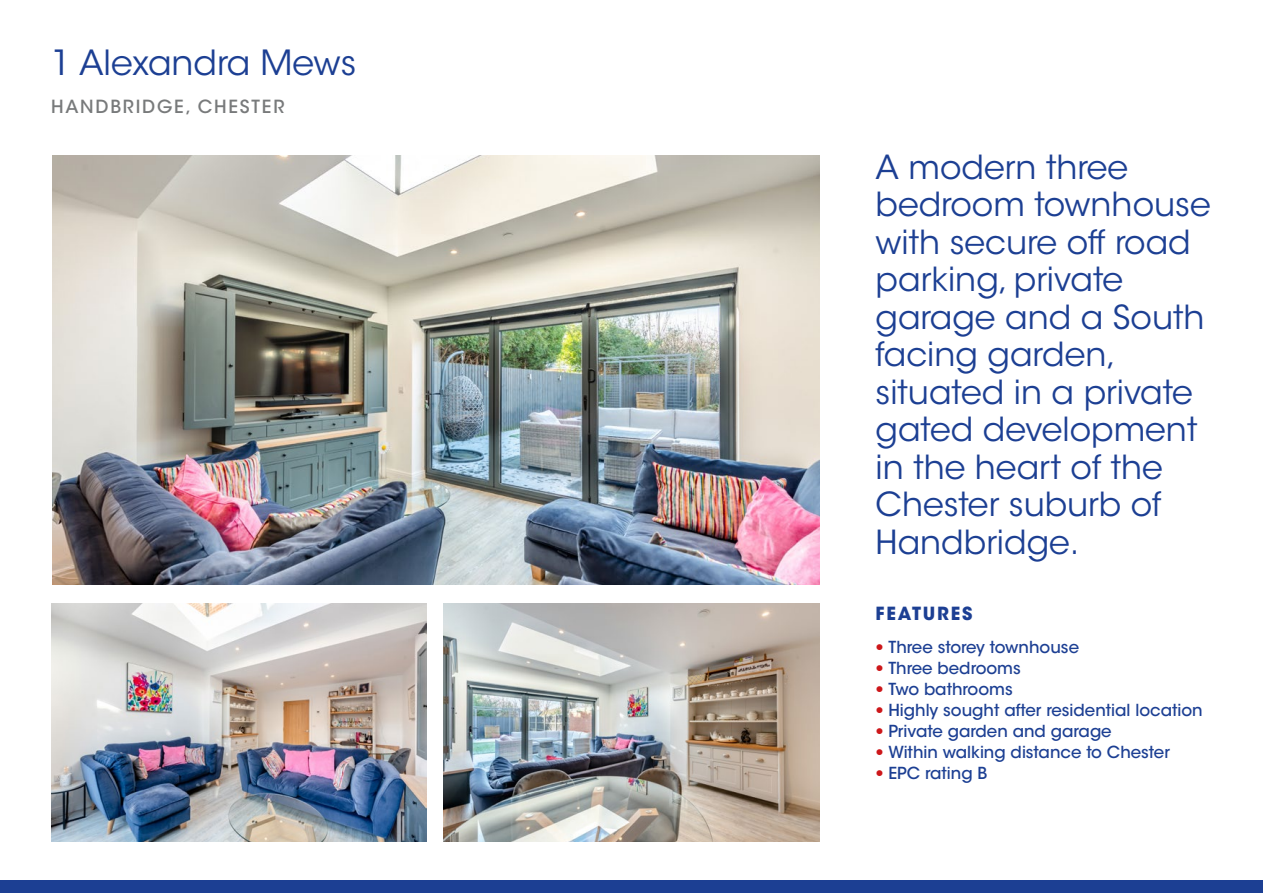
<style>
.page{position:relative;width:1263px;height:893px;background:#fff}
.page>*{position:absolute;margin:0;border:0;box-sizing:border-box;transform-origin:0 0}
.t1{font:34.5px "ITC Avant Garde Std";color:#1c3f93}
.t2{font:33px/37.5px "ITC Avant Garde Std";color:#1c3f93}
.t3{font:500 18px "ITC Avant Garde Std";letter-spacing:.1em;color:#787a7b}
.t4{font:700 18px "ITC Avant Garde Std";letter-spacing:.1em;color:#1c3f93}
.t5{font:500 16.5px "ITC Avant Garde Std";color:#1c3f93}
.s1{font-family:"Helvetica Neue LT Std";font-weight:300;color:#cd171a}
</style>
<div class="page">
<div style="left:0;top:880px;width:1263px;height:13px;background:#1c3f93"></div>
<img style="left:53px;top:155px;width:766px;height:429px">
<img style="left:51px;top:604px;width:376px;height:238px">
<img style="left:444px;top:604px;width:375px;height:238px">
<p class="t1" style="left:51px;top:42px;width:307px">1 Alexandra Mews</p>
<p class="t3" style="left:51px;top:96px;width:235px">HANDBRIDGE, CHESTER</p>
<p class="t2" style="left:875px;top:149px;width:337px">A modern three bedroom townhouse with secure off road parking, private garage and a South facing garden, situated in a private gated development in the heart of the<br>Chester suburb of<br>Handbridge.</p>
<p class="t4" style="left:875px;top:602px;width:98px">FEATURES</p>
<p class="t5" style="left:875px;top:636px;width:205px"><span class="s1">•</span> Three storey townhouse</p>
<p class="t5" style="left:875px;top:657px;width:147px"><span class="s1">•</span> Three bedrooms</p>
<p class="t5" style="left:875px;top:678px;width:139px"><span class="s1">•</span> Two bathrooms</p>
<p class="t5" style="left:875px;top:699px;width:329px"><span class="s1">•</span> Highly sought after residential location</p>
<p class="t5" style="left:875px;top:720px;width:238px"><span class="s1">•</span> Private garden and garage</p>
<p class="t5" style="left:875px;top:741px;width:296px"><span class="s1">•</span> Within walking distance to Chester</p>
<p class="t5" style="left:875px;top:762px;width:113px"><span class="s1">•</span> EPC rating B</p>
</div>
